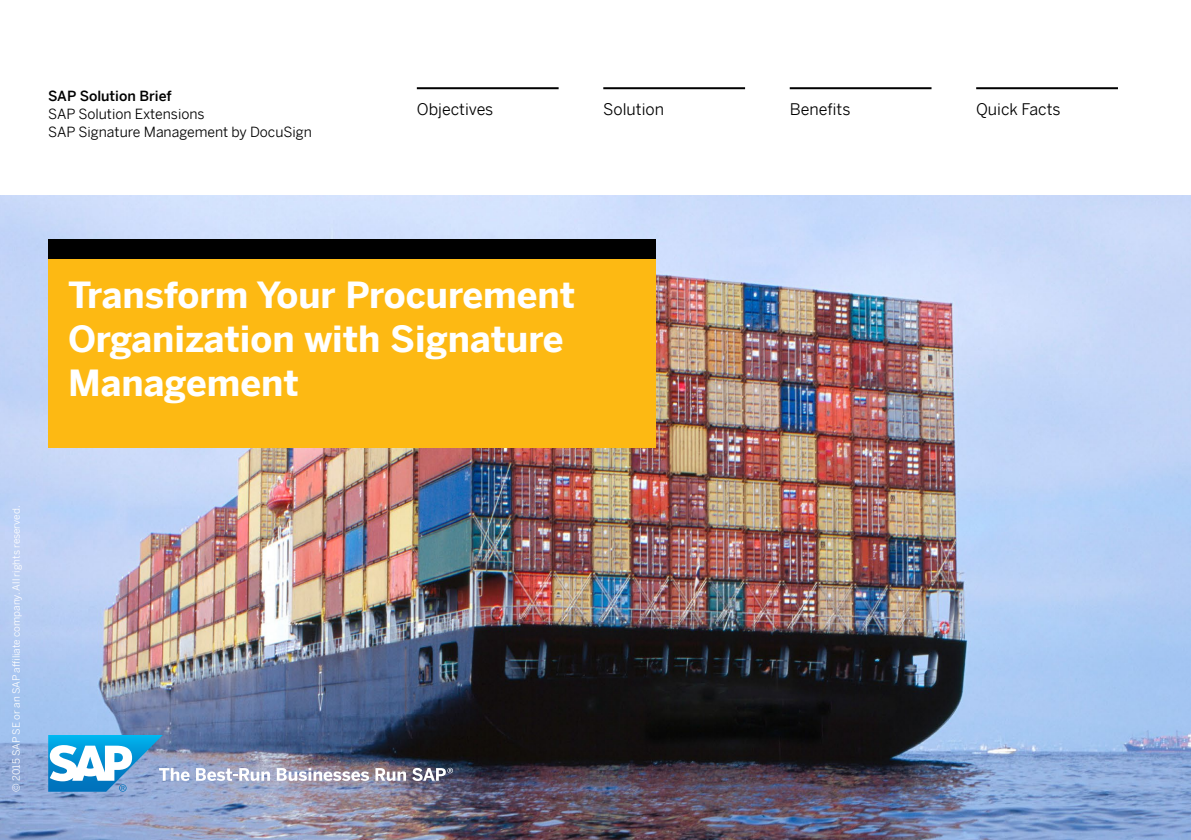
<style>
.page{position:relative;width:1191px;height:840px;background:#fff}
.page>*{position:absolute;margin:0;border:0;box-sizing:border-box;transform-origin:0 0}
.t1{font:700 36px/44px "Benton Sans";color:#fff}
.t2{font:16px "Benton Sans";color:#000}
.t3{font:14px/18px "Benton Sans";color:#000}
.t4{font:500 14px "Benton Sans";color:#000}
.t5{font:10px "Benton Sans";color:#fff}
</style>
<div class="page">
<img style="left:0;top:195px;width:1191px;height:644px">
<div style="left:48px;top:258px;width:607px;height:189px;background:#fdb913"></div>
<div style="left:48px;top:238px;width:607px;height:20px;background:#000"></div>
<hr style="left:789px;top:87px;width:142px;height:2px;background:#000">
<hr style="left:603px;top:87px;width:142px;height:2px;background:#000">
<hr style="left:417px;top:87px;width:141px;height:2px;background:#000">
<hr style="left:976px;top:87px;width:142px;height:2px;background:#000">
<svg style="left:48px;top:734px;width:142px;height:57px"></svg>
<svg style="left:196px;top:767px;width:74px;height:13px"></svg>
<svg style="left:277px;top:767px;width:92px;height:13px"></svg>
<svg style="left:375px;top:767px;width:31px;height:13px"></svg>
<svg style="left:412px;top:767px;width:41px;height:13px"></svg>
<p class="t4" style="left:48px;top:84px;width:125px">SAP Solution Brief</p>
<p class="t3" style="left:48px;top:103px;width:265px">SAP Solution Extensions<br>SAP Signature Management by DocuSign</p>
<p class="t2" style="left:417px;top:95px;width:78px">Objectives</p>
<p class="t2" style="left:603px;top:95px;width:62px">Solution</p>
<p class="t2" style="left:789px;top:95px;width:62px">Benefits</p>
<p class="t2" style="left:976px;top:95px;width:86px">Quick Facts</p>
<p class="t5" style="left:8px;top:791px;width:287px;rotate:-90deg">© 2015 SAP SE or an SAP affiliate company. All rights reserved.</p>
<p class="t1" style="left:68px;top:269px;width:509px">Transform Your Procurement<br>Organization with Signature<br>Management</p>
</div>
